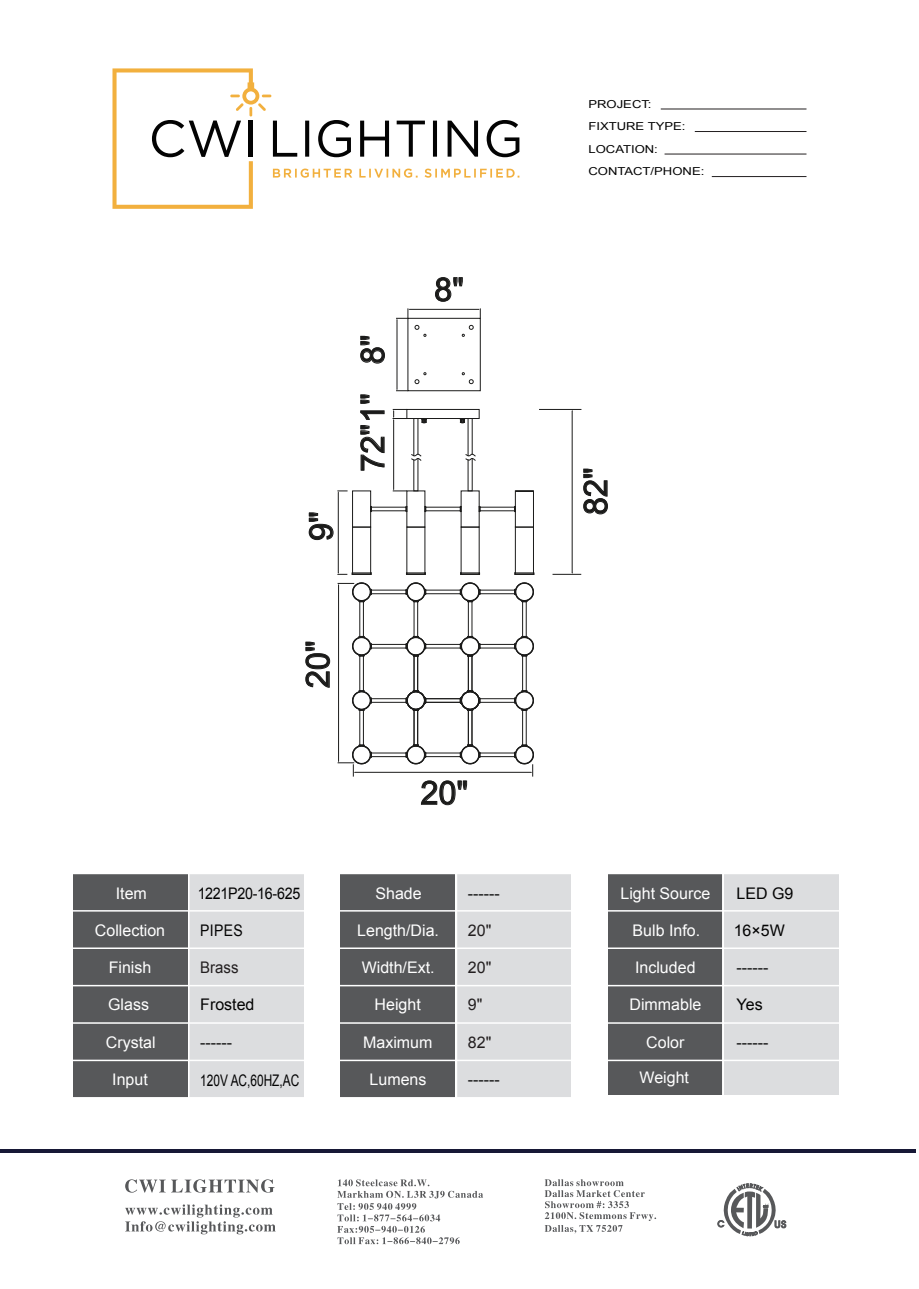
<style>
.page{position:relative;width:919px;height:1289px;background:#fff}
.page>*{position:absolute;margin:0;border:0;box-sizing:border-box;transform-origin:0 0}
.t1{font:32.55px "Arial";color:#1b1b1a}
.t2{font:16.05px "Arial";color:#fff}
.t3{font:16.05px "Arial";color:#030303}
.t4{font:16.05px "Arial";color:#030303;scale:.74 1}
.t5{font:16.05px "Arial";letter-spacing:-.02em;color:#030303;scale:.89 1}
.t6{font:16.05px "Arial";color:#231f20}
.t7{font:16.05px "Arial";color:#231f20;scale:.94 1}
.t8{font:16.05px "Arial";color:#030303;scale:.88 1}
.t9{font:10.95px/22.4px "Arial";color:#030303;scale:1.19 1}
</style>
<div class="page">
<div style="left:406px;top:409px;width:73px;height:10px;border:1px solid #1b1b1a"></div>
<svg style="left:406px;top:572px;width:20px;height:3px"></svg>
<svg style="left:460px;top:572px;width:20px;height:3px"></svg>
<div style="left:515px;top:490px;width:19px;height:37px;border:1px solid #1b1b1a"></div>
<div style="left:352px;top:490px;width:19px;height:37px;border:1px solid #1b1b1a"></div>
<div style="left:352px;top:526px;width:19px;height:48px;border:1px solid #1b1b1a"></div>
<svg style="left:459px;top:418px;width:17px;height:73px"></svg>
<svg style="left:515px;top:490px;width:18px;height:2px"></svg>
<hr style="left:338px;top:585px;width:1px;height:176px;background:#1b1b1a">
<svg style="left:305px;top:641px;width:25px;height:47px"></svg>
<div style="left:425px;top:644px;width:35px;height:4px;border:1px solid #1b1b1a"></div>
<div style="left:468px;top:601px;width:4px;height:36px;border:1px solid #1b1b1a"></div>
<div style="left:479px;top:644px;width:36px;height:4px;border:1px solid #1b1b1a"></div>
<svg style="left:459px;top:505px;width:3px;height:7px"></svg>
<svg style="left:513px;top:505px;width:3px;height:7px"></svg>
<svg style="left:478px;top:505px;width:3px;height:7px"></svg>
<svg style="left:405px;top:505px;width:3px;height:7px"></svg>
<svg style="left:369px;top:505px;width:3px;height:7px"></svg>
<div style="left:522px;top:601px;width:4px;height:36px;border:1px solid #1b1b1a"></div>
<svg style="left:513px;top:582px;width:21px;height:20px"></svg>
<div style="left:479px;top:589px;width:36px;height:5px;border:1px solid #1b1b1a"></div>
<div style="left:413px;top:601px;width:5px;height:36px;border:1px solid #1b1b1a"></div>
<div style="left:359px;top:601px;width:5px;height:36px;border:1px solid #1b1b1a"></div>
<svg style="left:338px;top:582px;width:34px;height:20px"></svg>
<div style="left:371px;top:589px;width:35px;height:5px;border:1px solid #1b1b1a"></div>
<svg style="left:405px;top:582px;width:21px;height:20px"></svg>
<svg style="left:459px;top:582px;width:22px;height:20px"></svg>
<div style="left:425px;top:589px;width:35px;height:5px;border:1px solid #1b1b1a"></div>
<svg style="left:459px;top:635px;width:22px;height:22px"></svg>
<div style="left:468px;top:655px;width:4px;height:36px;border:1px solid #1b1b1a"></div>
<svg style="left:513px;top:635px;width:21px;height:22px"></svg>
<div style="left:522px;top:655px;width:4px;height:36px;border:1px solid #1b1b1a"></div>
<div style="left:479px;top:698px;width:36px;height:4px;border:1px solid #1b1b1a"></div>
<div style="left:413px;top:655px;width:5px;height:36px;border:1px solid #1b1b1a"></div>
<div style="left:359px;top:655px;width:5px;height:36px;border:1px solid #1b1b1a"></div>
<div style="left:371px;top:698px;width:35px;height:4px;border:1px solid #1b1b1a"></div>
<div style="left:425px;top:698px;width:35px;height:4px;border:1px solid #1b1b1a"></div>
<svg style="left:405px;top:635px;width:21px;height:22px"></svg>
<div style="left:371px;top:644px;width:35px;height:4px;border:1px solid #1b1b1a"></div>
<svg style="left:352px;top:635px;width:20px;height:22px"></svg>
<div style="left:425px;top:752px;width:35px;height:5px;border:1px solid #1b1b1a"></div>
<div style="left:479px;top:752px;width:36px;height:5px;border:1px solid #1b1b1a"></div>
<svg style="left:459px;top:744px;width:22px;height:20px"></svg>
<svg style="left:459px;top:689px;width:22px;height:22px"></svg>
<div style="left:468px;top:710px;width:4px;height:35px;border:1px solid #1b1b1a"></div>
<svg style="left:513px;top:689px;width:21px;height:22px"></svg>
<div style="left:522px;top:710px;width:4px;height:35px;border:1px solid #1b1b1a"></div>
<svg style="left:405px;top:689px;width:21px;height:22px"></svg>
<div style="left:413px;top:710px;width:5px;height:35px;border:1px solid #1b1b1a"></div>
<svg style="left:352px;top:689px;width:20px;height:22px"></svg>
<div style="left:359px;top:710px;width:5px;height:35px;border:1px solid #1b1b1a"></div>
<svg style="left:405px;top:744px;width:21px;height:20px"></svg>
<div style="left:371px;top:752px;width:35px;height:5px;border:1px solid #1b1b1a"></div>
<hr style="left:338px;top:492px;width:1px;height:80px;background:#1b1b1a">
<svg style="left:338px;top:572px;width:34px;height:3px"></svg>
<svg style="left:338px;top:490px;width:9px;height:2px"></svg>
<svg style="left:308px;top:512px;width:26px;height:28px"></svg>
<hr style="left:539px;top:409px;width:42px;height:1px;background:#1b1b1a">
<hr style="left:571px;top:411px;width:1px;height:161px;background:#1b1b1a">
<svg style="left:553px;top:572px;width:27px;height:3px"></svg>
<svg style="left:583px;top:468px;width:25px;height:46px"></svg>
<hr style="left:355px;top:772px;width:176px;height:1px;background:#1b1b1a">
<svg style="left:513px;top:744px;width:21px;height:32px"></svg>
<svg style="left:338px;top:744px;width:34px;height:32px"></svg>
<svg style="left:420px;top:780px;width:47px;height:25px"></svg>
<div style="left:407px;top:318px;width:73px;height:73px;border:1px solid #1b1b1a"></div>
<svg style="left:461px;top:324px;width:13px;height:13px"></svg>
<svg style="left:414px;top:372px;width:13px;height:12px"></svg>
<svg style="left:461px;top:372px;width:13px;height:12px"></svg>
<hr style="left:409px;top:309px;width:69px;height:1px;background:#1b1b1a">
<svg style="left:478px;top:309px;width:3px;height:9px"></svg>
<svg style="left:435px;top:277px;width:28px;height:25px"></svg>
<hr style="left:396px;top:320px;width:1px;height:69px;background:#1b1b1a">
<svg style="left:396px;top:309px;width:31px;height:28px"></svg>
<svg style="left:396px;top:389px;width:11px;height:2px"></svg>
<svg style="left:360px;top:335px;width:25px;height:29px"></svg>
<div style="left:515px;top:526px;width:19px;height:48px;border:1px solid #1b1b1a"></div>
<svg style="left:514px;top:574px;width:20px;height:1px"></svg>
<div style="left:514px;top:572px;width:20px;height:2px;border:1px solid #1b1b1a"></div>
<svg style="left:360px;top:394px;width:10px;height:10px"></svg>
<svg style="left:393px;top:409px;width:34px;height:82px"></svg>
<svg style="left:360px;top:410px;width:25px;height:61px"></svg>
<hr style="left:0;top:1149px;width:914px;height:4px;background:#171836">
<svg style="left:717px;top:1183px;width:69px;height:53px"></svg>
<svg style="left:337px;top:1179px;width:146px;height:65px"></svg>
<svg style="left:544px;top:1179px;width:112px;height:54px"></svg>
<svg style="left:125px;top:1179px;width:150px;height:13px"></svg>
<svg style="left:125px;top:1204px;width:151px;height:30px"></svg>
<div style="left:608px;top:873px;width:114px;height:221px;background:#57585a"></div>
<div style="left:73px;top:873px;width:114px;height:224px;background:#57585a"></div>
<div style="left:340px;top:873px;width:115px;height:224px;background:#57585a"></div>
<div style="left:724px;top:873px;width:114px;height:221px;background:#dcdddf"></div>
<div style="left:189px;top:873px;width:115px;height:224px;background:#dcdddf"></div>
<div style="left:456px;top:873px;width:115px;height:224px;background:#dcdddf"></div>
<hr style="left:72px;top:872px;width:767px;height:2px;background:#fff">
<hr style="left:72px;top:910px;width:767px;height:1px;background:#fff">
<hr style="left:72px;top:947px;width:767px;height:2px;background:#fff">
<hr style="left:72px;top:984px;width:767px;height:2px;background:#fff">
<hr style="left:72px;top:1022px;width:767px;height:1px;background:#fff">
<hr style="left:72px;top:1059px;width:767px;height:2px;background:#fff">
<hr style="left:455px;top:857px;width:2px;height:240px;background:#fff">
<hr style="left:660px;top:109px;width:146px;height:1px;background:#231f20">
<hr style="left:694px;top:131px;width:112px;height:1px;background:#231f20">
<hr style="left:664px;top:154px;width:142px;height:1px;background:#231f20">
<hr style="left:711px;top:176px;width:95px;height:1px;background:#231f20">
<svg style="left:112px;top:68px;width:407px;height:141px"></svg>
<h1 class="t1" style="left:300px;top:541px;width:31px;rotate:-90deg">9"</h1>
<h1 class="t1" style="left:351px;top:364px;width:31px;rotate:-90deg">8"</h1>
<h1 class="t1" style="left:351px;top:471px;width:80px;rotate:-90deg">72"1"</h1>
<h1 class="t1" style="left:434px;top:268px;width:31px">8"</h1>
<h1 class="t1" style="left:296px;top:688px;width:49px;rotate:-90deg">20"</h1>
<p class="t2" style="left:116px;top:882px;width:33px">Item</p>
<p class="t2" style="left:95px;top:920px;width:72px">Collection</p>
<p class="t2" style="left:109px;top:957px;width:44px">Finish</p>
<p class="t2" style="left:108px;top:994px;width:42px">Glass</p>
<p class="t2" style="left:106px;top:1031px;width:51px">Crystal</p>
<p class="t2" style="left:112px;top:1068px;width:37px">Input</p>
<h1 class="t1" style="left:420px;top:771px;width:49px">20"</h1>
<p class="t5" style="left:198px;top:882px;width:117px">1221P20-16-625</p>
<p class="t2" style="left:375px;top:882px;width:48px">Shade</p>
<p class="t2" style="left:357px;top:920px;width:83px">Length/Dia.</p>
<p class="t2" style="left:362px;top:957px;width:74px">Width/Ext.</p>
<p class="t2" style="left:374px;top:994px;width:48px">Height</p>
<p class="t2" style="left:363px;top:1031px;width:71px">Maximum</p>
<p class="t3" style="left:468px;top:882px;width:33px">------</p>
<p class="t6" style="left:468px;top:920px;width:25px">20"</p>
<p class="t8" style="left:200px;top:920px;width:50px">PIPES</p>
<p class="t7" style="left:200px;top:957px;width:42px">Brass</p>
<p class="t6" style="left:468px;top:957px;width:25px">20"</p>
<p class="t6" style="left:468px;top:994px;width:16px">9"</p>
<p class="t6" style="left:468px;top:1031px;width:25px">82"</p>
<p class="t3" style="left:468px;top:1068px;width:33px">------</p>
<p class="t3" style="left:200px;top:994px;width:56px">Frosted</p>
<p class="t3" style="left:200px;top:1031px;width:33px">------</p>
<p class="t4" style="left:200px;top:1069px;width:135px">120V AC,60HZ,AC</p>
<p class="t2" style="left:369px;top:1068px;width:58px">Lumens</p>
<p class="t9" style="left:588px;top:93px;width:99px">PROJECT:<br>FIXTURE TYPE:<br>LOCATION:<br>CONTACT/PHONE:</p>
<h1 class="t1" style="left:574px;top:515px;width:49px;rotate:-90deg">82"</h1>
<p class="t2" style="left:620px;top:882px;width:91px">Light Source</p>
<p class="t2" style="left:632px;top:920px;width:69px">Bulb Info.</p>
<p class="t2" style="left:635px;top:957px;width:62px">Included</p>
<p class="t2" style="left:629px;top:994px;width:73px">Dimmable</p>
<p class="t2" style="left:646px;top:1031px;width:40px">Color</p>
<p class="t2" style="left:639px;top:1066px;width:51px">Weight</p>
<p class="t3" style="left:736px;top:882px;width:58px">LED G9</p>
<p class="t3" style="left:733px;top:920px;width:53px">16×5W</p>
<p class="t3" style="left:736px;top:957px;width:33px">------</p>
<p class="t3" style="left:736px;top:994px;width:28px">Yes</p>
<p class="t3" style="left:736px;top:1031px;width:33px">------</p>
</div>
